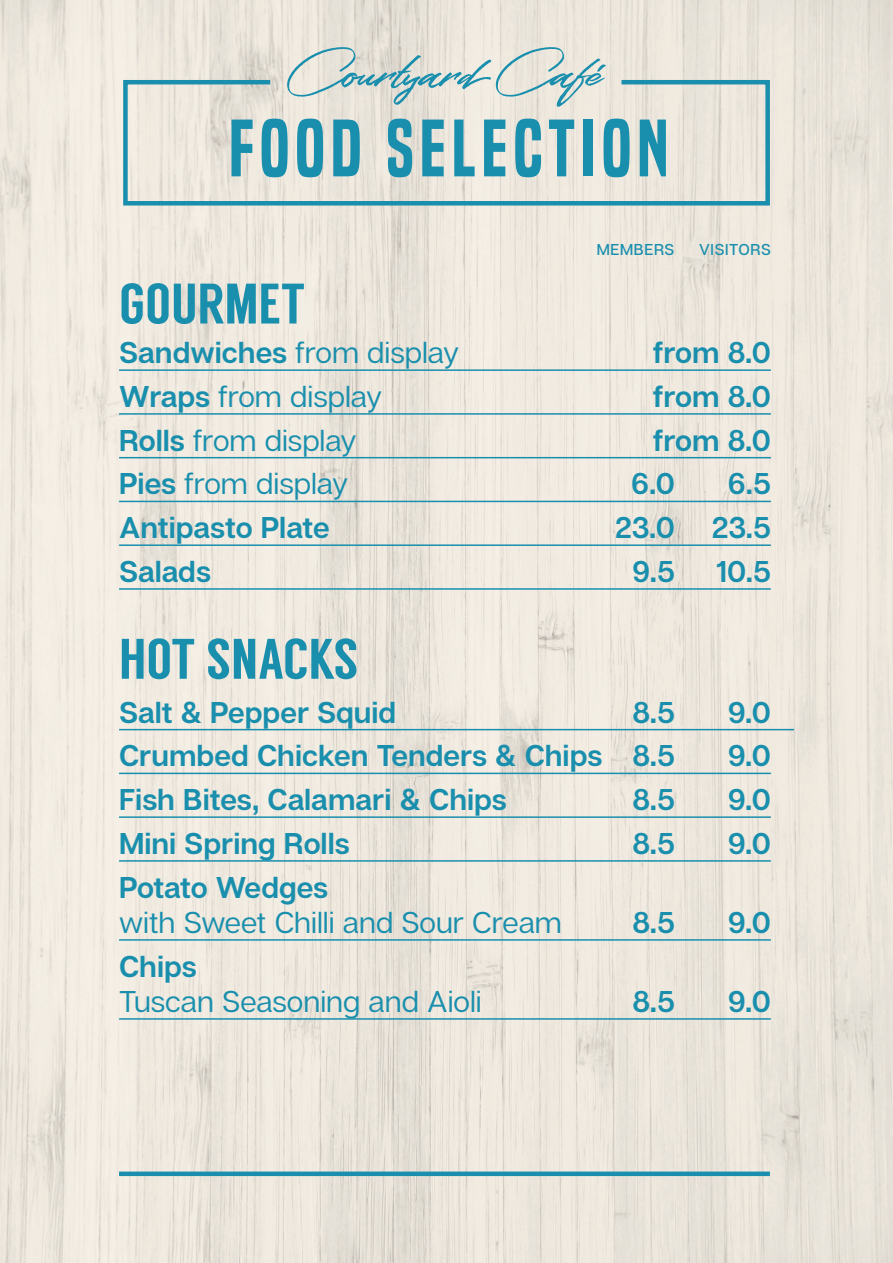
<style>
.page{position:relative;width:893px;height:1263px;background:#fff}
.page>*{position:absolute;margin:0;border:0;box-sizing:border-box;transform-origin:0 0}
.t1{font:75px "Built Titling Sb";letter-spacing:.08em;color:#198fad}
.t2{font:67.5px "Colatin";color:#198fad}
.t3{font:57px "Langdon";color:#198fad}
.t4{font:600 30px "Articulat C Fv 2";color:#198fad}
.t5{font:30px/35.2px "Articulat C Fv 2 Text";color:#198fad}
.t6{font:500 15.75px "Articulat C Fv 2";letter-spacing:.04em;color:#198fad}
.s1{font-family:"Articulat C Fv 2";font-weight:600}
</style>
<div class="page">
<img style="left:0;top:0;width:893px;height:1263px">
<hr style="left:119px;top:369px;width:652px;height:2px;background:#198fad">
<hr style="left:119px;top:413px;width:652px;height:2px;background:#198fad">
<hr style="left:119px;top:457px;width:652px;height:1px;background:#198fad">
<hr style="left:119px;top:501px;width:652px;height:1px;background:#198fad">
<hr style="left:119px;top:544px;width:652px;height:2px;background:#198fad">
<hr style="left:119px;top:588px;width:652px;height:2px;background:#198fad">
<hr style="left:119px;top:729px;width:675px;height:1px;background:#198fad">
<hr style="left:119px;top:773px;width:652px;height:1px;background:#198fad">
<hr style="left:119px;top:816px;width:652px;height:2px;background:#198fad">
<hr style="left:119px;top:860px;width:652px;height:2px;background:#198fad">
<hr style="left:119px;top:939px;width:652px;height:2px;background:#198fad">
<hr style="left:119px;top:1018px;width:652px;height:2px;background:#198fad">
<svg style="left:121px;top:78px;width:651px;height:130px;background:#e0e1d9"></svg>
<div style="left:119px;top:1171px;width:651px;height:5px;background:#198fad"></div>
<p class="t2" style="left:287px;top:28px;width:317px">Courtyard Café</p>
<p class="t1" style="left:229px;top:104px;width:441px">FOOD SELECTION</p>
<p class="t6" style="left:597px;top:240px;width:79px">MEMBERS</p>
<p class="t6" style="left:699px;top:240px;width:73px">VISITORS</p>
<p class="t3" style="left:119px;top:270px;width:188px">GOURMET</p>
<p class="t5" style="left:119px;top:336px;width:342px"><span class="s1">Sandwiches</span> from display</p>
<p class="t4" style="left:653px;top:334px;width:120px">from 8.0</p>
<p class="t5" style="left:119px;top:379px;width:264px"><span class="s1">Wraps</span> from display</p>
<p class="t4" style="left:653px;top:378px;width:120px">from 8.0</p>
<p class="t5" style="left:119px;top:423px;width:239px"><span class="s1">Rolls</span> from display</p>
<p class="t4" style="left:653px;top:422px;width:120px">from 8.0</p>
<p class="t5" style="left:119px;top:467px;width:231px"><span class="s1">Pies</span> from display</p>
<p class="t4" style="left:631px;top:466px;width:45px">6.0</p>
<p class="t4" style="left:728px;top:466px;width:44px">6.5</p>
<p class="t4" style="left:119px;top:509px;width:212px">Antipasto Plate</p>
<p class="t4" style="left:615px;top:509px;width:157px">23.0 23.5</p>
<p class="t4" style="left:119px;top:553px;width:93px">Salads</p>
<p class="t4" style="left:633px;top:553px;width:44px">9.5</p>
<p class="t4" style="left:716px;top:553px;width:56px">10.5</p>
<p class="t3" style="left:119px;top:626px;width:241px">HOT SNACKS</p>
<p class="t4" style="left:119px;top:694px;width:279px">Salt &amp; Pepper Squid</p>
<p class="t4" style="left:632px;top:694px;width:44px">8.5</p>
<p class="t4" style="left:728px;top:694px;width:44px">9.0</p>
<p class="t4" style="left:119px;top:738px;width:557px">Crumbed Chicken Tenders &amp; Chips 8.5</p>
<p class="t4" style="left:728px;top:738px;width:44px">9.0</p>
<p class="t4" style="left:119px;top:781px;width:389px">Fish Bites, Calamari &amp; Chips</p>
<p class="t4" style="left:632px;top:781px;width:44px">8.5</p>
<p class="t4" style="left:728px;top:781px;width:44px">9.0</p>
<p class="t4" style="left:119px;top:825px;width:232px">Mini Spring Rolls</p>
<p class="t4" style="left:632px;top:825px;width:44px">8.5</p>
<p class="t4" style="left:728px;top:825px;width:44px">9.0</p>
<p class="t5" style="left:119px;top:870px;width:444px"><span class="s1">Potato Wedges<br></span>with Sweet Chilli and Sour Cream</p>
<p class="t4" style="left:632px;top:904px;width:44px">8.5</p>
<p class="t4" style="left:728px;top:904px;width:44px">9.0</p>
<p class="t5" style="left:119px;top:949px;width:364px"><span class="s1">Chips<br></span>Tuscan Seasoning and Aioli</p>
<p class="t4" style="left:632px;top:983px;width:44px">8.5</p>
<p class="t4" style="left:728px;top:983px;width:44px">9.0</p>
</div>
